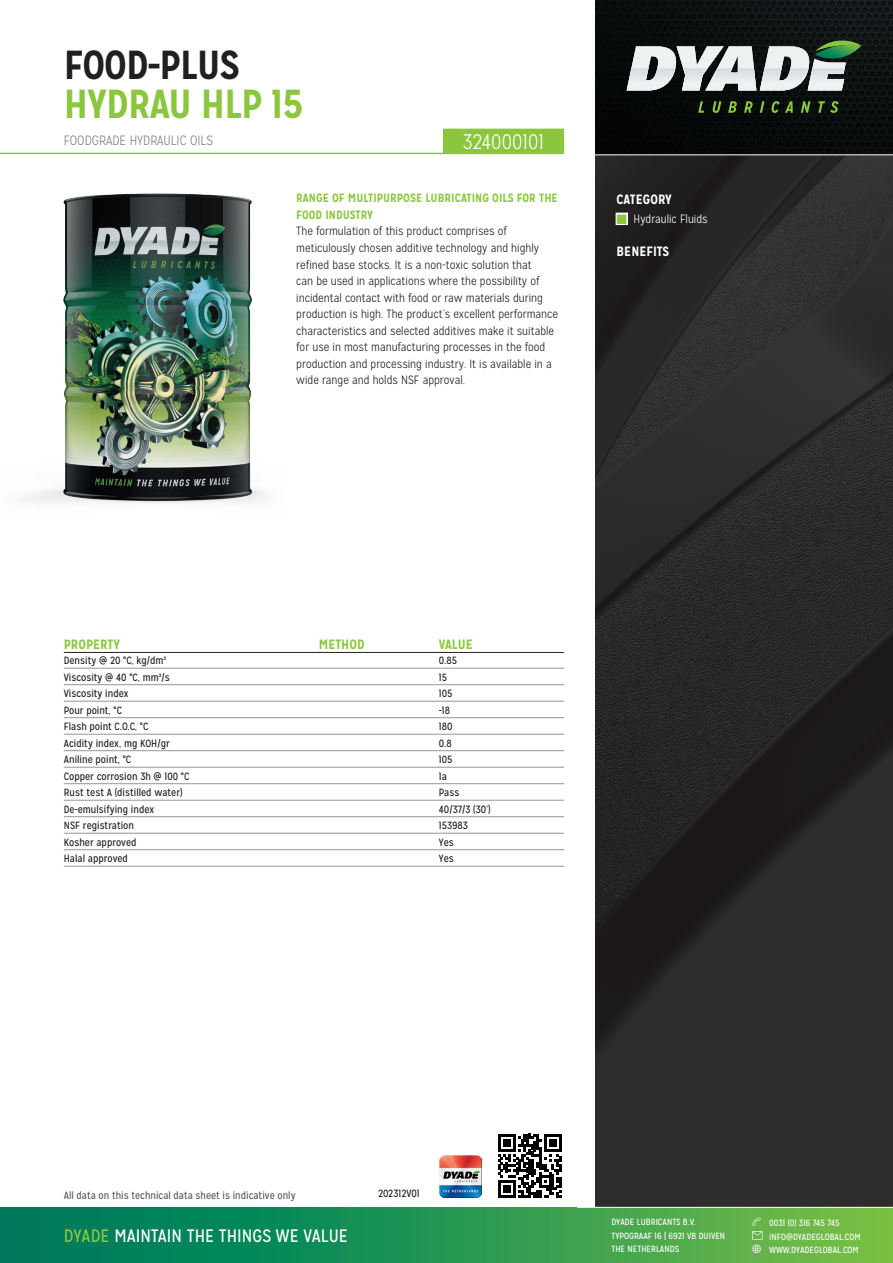
<style>
.page{position:relative;width:893px;height:1263px;background:#fff}
.page>*{position:absolute;margin:0;border:0;box-sizing:border-box;transform-origin:0 0}
.t1{font:700 40.5px "Mission Gothic";letter-spacing:-.02em;color:#8bc63e}
.t2{font:700 40.5px "Mission Gothic";letter-spacing:-.02em;color:#231f20}
.t3{font:300 21px "Mission Gothic";color:#fff}
.t4{font:18px "Mission Gothic";color:#fff}
.t5{font:300 13.5px "Mission Gothic";color:#808285}
.t6{font:700 13.5px "Mission Gothic";color:#8bc63e}
.t7{font:700 13.5px "Mission Gothic";color:#fff}
.t8{font:300 12px/16.5px "Mission Gothic";color:#231f20}
.t9{font:700 12px/16.5px "Mission Gothic";color:#8bc63e}
.t10{font:300 12px "Mission Gothic";color:#fff}
.t11{font:10.5px "Mission Gothic";color:#231f20}
.t12{font:10.5px "Mission Gothic";color:#5a5a5d}
.t13{font:9px/13.5px "Mission Gothic";color:#fff}
.s1{font-family:"European Pi Three";font-weight:400;font-size:10.5px}
.s2{color:#8bc63e}
</style>
<div class="page">
<svg style="left:595px;top:155px;width:298px;height:1052px;fill:#2e2b2c"></svg>
<img style="left:595px;top:0;width:298px;height:154px">
<svg style="left:627px;top:40px;width:234px;height:50px"></svg>
<svg style="left:698px;top:101px;width:6px;height:12px"></svg>
<svg style="left:713px;top:101px;width:8px;height:12px"></svg>
<svg style="left:728px;top:101px;width:9px;height:12px"></svg>
<svg style="left:744px;top:101px;width:9px;height:12px"></svg>
<svg style="left:760px;top:101px;width:4px;height:12px"></svg>
<svg style="left:772px;top:101px;width:21px;height:12px"></svg>
<svg style="left:801px;top:101px;width:9px;height:12px"></svg>
<svg style="left:818px;top:101px;width:21px;height:12px"></svg>
<div style="left:0;top:1208px;width:893px;height:55px;background:linear-gradient(to right,#00745e,#73bd46)"></div>
<svg style="left:752px;top:1217px;width:10px;height:36px"></svg>
<img style="left:440px;top:1155px;width:42px;height:42px">
<svg style="left:498px;top:1134px;width:64px;height:64px"></svg>
<div style="left:446px;top:129px;width:118px;height:25px;background:#8bc63e"></div>
<img style="left:0;top:128px;width:446px;height:376px">
<hr style="left:64px;top:652px;width:500px;height:1px;background:#231f20">
<hr style="left:64px;top:668px;width:500px;height:1px;background:#939598">
<hr style="left:64px;top:684px;width:500px;height:1px;background:#939598">
<hr style="left:64px;top:701px;width:500px;height:1px;background:#939598">
<hr style="left:64px;top:717px;width:500px;height:1px;background:#939598">
<hr style="left:64px;top:734px;width:500px;height:1px;background:#939598">
<hr style="left:64px;top:750px;width:500px;height:1px;background:#939598">
<hr style="left:64px;top:767px;width:500px;height:1px;background:#939598">
<hr style="left:64px;top:783px;width:500px;height:1px;background:#939598">
<hr style="left:64px;top:800px;width:500px;height:1px;background:#939598">
<hr style="left:64px;top:816px;width:500px;height:1px;background:#939598">
<hr style="left:64px;top:833px;width:500px;height:1px;background:#939598">
<hr style="left:64px;top:849px;width:500px;height:1px;background:#939598">
<hr style="left:64px;top:866px;width:500px;height:1px;background:#939598">
<h1 class="t2" style="left:64px;top:40px;width:178px">FOOD-PLUS</h1>
<h1 class="t1" style="left:64px;top:79px;width:242px">HYDRAU HLP 15</h1>
<p class="t5" style="left:64px;top:132px;width:151px">FOODGRADE HYDRAULIC OILS</p>
<h2 class="t3" style="left:463px;top:130px;width:83px">324000101</h2>
<p class="t9" style="left:296px;top:190px;width:263px">RANGE OF MULTIPURPOSE LUBRICATING OILS FOR THE<br>FOOD INDUSTRY</p>
<p class="t8" style="left:296px;top:223px;width:263px">The formulation of this product comprises of meticulously chosen additive technology and highly refined base stocks. It is a non-toxic solution that<br>can be used in applications where the possibility of incidental contact with food or raw materials during production is high. The product’s excellent performance characteristics and selected additives make it suitable for use in most manufacturing processes in the food production and processing industry. It is available in a wide range and holds NSF approval.</p>
<p class="t7" style="left:617px;top:190px;width:57px">CATEGORY</p>
<p class="t10" style="left:617px;top:212px;width:93px"><span class="s1">N</span> Hydraulic Fluids</p>
<p class="t7" style="left:617px;top:243px;width:54px">BENEFITS</p>
<p class="t6" style="left:64px;top:636px;width:58px">PROPERTY</p>
<p class="t6" style="left:319px;top:636px;width:47px">METHOD</p>
<p class="t6" style="left:439px;top:636px;width:36px">VALUE</p>
<p class="t11" style="left:64px;top:654px;width:104px">Density @ 20 °C, kg/dm³</p>
<p class="t11" style="left:439px;top:654px;width:20px">0.85</p>
<p class="t11" style="left:64px;top:671px;width:108px">Viscosity @ 40 °C, mm²/s</p>
<p class="t11" style="left:439px;top:671px;width:10px">15</p>
<p class="t11" style="left:64px;top:687px;width:66px">Viscosity index</p>
<p class="t11" style="left:439px;top:687px;width:15px">105</p>
<p class="t11" style="left:64px;top:704px;width:60px">Pour point, °C</p>
<p class="t11" style="left:439px;top:704px;width:13px">-18</p>
<p class="t11" style="left:64px;top:720px;width:86px">Flash point C.O.C, °C</p>
<p class="t11" style="left:439px;top:720px;width:15px">180</p>
<p class="t11" style="left:64px;top:736px;width:107px">Acidity index, mg KOH/gr</p>
<p class="t11" style="left:439px;top:736px;width:14px">0.8</p>
<p class="t11" style="left:64px;top:753px;width:69px">Aniline point, °C</p>
<p class="t11" style="left:439px;top:753px;width:15px">105</p>
<p class="t11" style="left:64px;top:769px;width:127px">Copper corrosion 3h @ 100 °C</p>
<p class="t11" style="left:439px;top:769px;width:10px">1a</p>
<p class="t11" style="left:64px;top:786px;width:120px">Rust test A (distilled water)</p>
<p class="t11" style="left:439px;top:786px;width:22px">Pass</p>
<p class="t11" style="left:64px;top:802px;width:92px">De-emulsifying index</p>
<p class="t11" style="left:439px;top:802px;width:53px">40/37/3 (30’)</p>
<p class="t11" style="left:64px;top:819px;width:72px">NSF registration</p>
<p class="t11" style="left:439px;top:819px;width:31px">153983</p>
<p class="t11" style="left:64px;top:835px;width:74px">Kosher approved</p>
<p class="t11" style="left:439px;top:835px;width:16px">Yes</p>
<p class="t11" style="left:64px;top:852px;width:66px">Halal approved</p>
<p class="t11" style="left:439px;top:852px;width:16px">Yes</p>
<p class="t12" style="left:64px;top:1189px;width:233px">All data on this technical data sheet is indicative only</p>
<p class="t11" style="left:378px;top:1187px;width:43px">202312V01</p>
<h3 class="t4" style="left:64px;top:1225px;width:286px"><span class="s2">DYADE</span> MAINTAIN THE THINGS WE VALUE</h3>
<p class="t13" style="left:611px;top:1215px;width:115px">DYADE LUBRICANTS B.V.<br>TYPOGRAAF 16 | 6921 VB DUIVEN<br>THE NETHERLANDS</p>
<p class="t13" style="left:769px;top:1216px;width:93px">0031 (0) 316 745 745<br>INFO@DYADEGLOBAL.COM<br>WWW.DYADEGLOBAL.COM</p>
</div>
